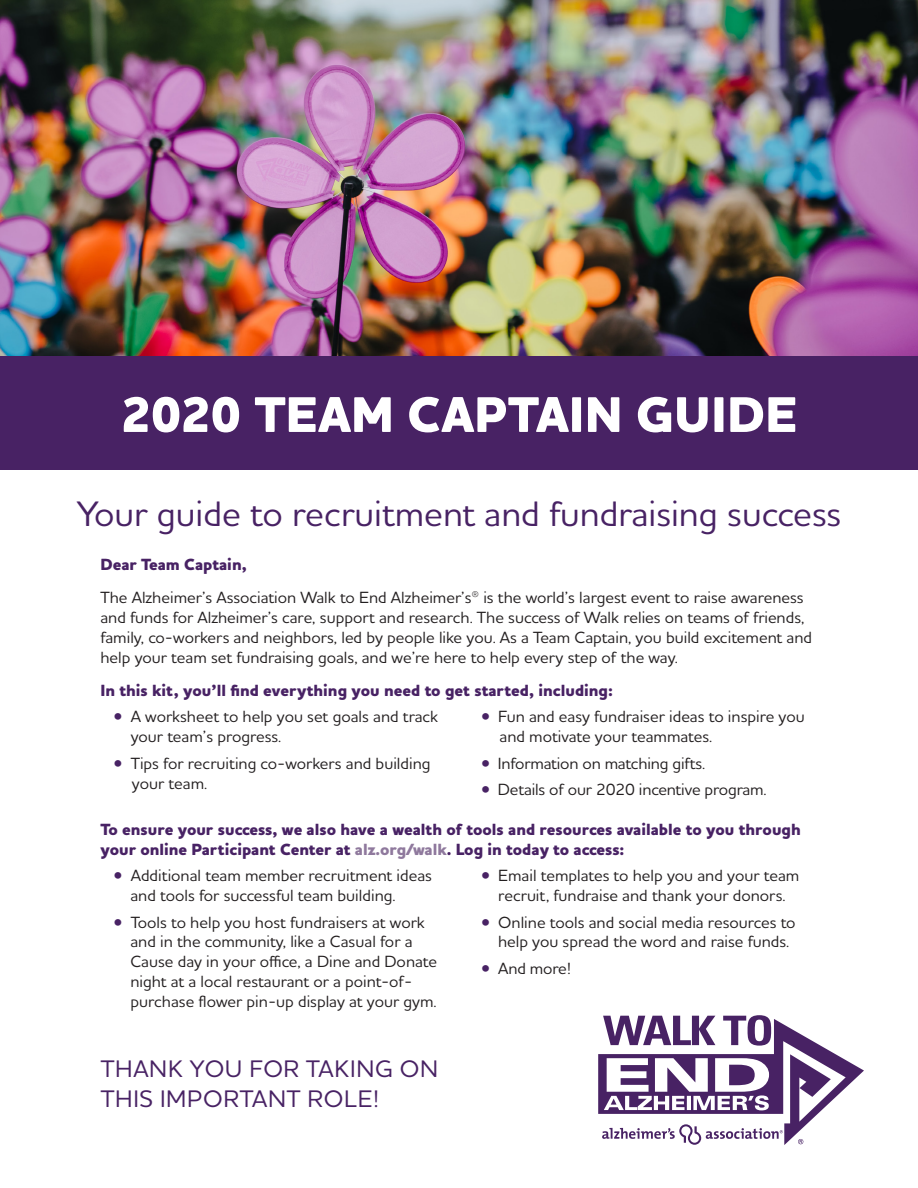
<style>
.page{position:relative;width:918px;height:1188px;background:#fff}
.page>*{position:absolute;margin:0;border:0;box-sizing:border-box;transform-origin:0 0}
.t1{font:800 51px "Houschka Alt Pro";letter-spacing:-.005em;color:#fff}
.t2{font:500 36px "Houschka Alt Pro";color:#482264}
.t3{font:500 24.3px/29.2px "Houschka Alt Pro";letter-spacing:.03em;color:#482264}
.t4{font:500 16.5px/19.8px "Houschka Alt Pro";color:#231f20}
.t5{font:800 16.5px/19.8px "Houschka Alt Pro";color:#482264}
.s1{color:#482264}
.s2{color:#8f799d}
</style>
<div class="page">
<img style="left:0;top:0;width:918px;height:356px">
<div style="left:0;top:356px;width:918px;height:114px;background:#482264"></div>
<svg style="left:598px;top:1015px;width:266px;height:130px"></svg>
<p class="t1" style="left:121px;top:381px;width:678px">2020 TEAM CAPTAIN GUIDE</p>
<p class="t2" style="left:77px;top:491px;width:766px">Your guide to recruitment and fundraising success</p>
<p class="t5" style="left:100px;top:555px;width:148px">Dear Team Captain,</p>
<p class="t4" style="left:100px;top:587px;width:713px">The Alzheimer’s Association Walk to End Alzheimer’s® is the world’s largest event to raise awareness and funds for Alzheimer’s care, support and research. The success of Walk relies on teams of friends, family, co-workers and neighbors, led by people like you. As a Team Captain, you build excitement and help your team set fundraising goals, and we’re here to help every step of the way.</p>
<p class="t5" style="left:100px;top:681px;width:514px">In this kit, you’ll find everything you need to get started, including:</p>
<p class="t4" style="left:131px;top:706px;width:309px;text-indent:-17px"><span class="s1">•</span> A worksheet to help you set goals and track your team’s progress.</p>
<p class="t4" style="left:132px;top:753px;width:300px;text-indent:-18px"><span class="s1">•</span> Tips for recruiting co-workers and building your team.</p>
<p class="t4" style="left:500px;top:706px;width:307px;text-indent:-18px"><span class="s1">•</span> Fun and easy fundraiser ideas to inspire you and motivate your teammates.</p>
<p class="t4" style="left:482px;top:753px;width:225px"><span class="s1">•</span> Information on matching gifts.</p>
<p class="t4" style="left:482px;top:779px;width:287px"><span class="s1">•</span> Details of our 2020 incentive program.</p>
<p class="t5" style="left:100px;top:820px;width:702px">To ensure your success, we also have a wealth of tools and resources available to you through your online Participant Center at <span class="s2">alz.org/walk</span>. Log in today to access:</p>
<p class="t4" style="left:130px;top:865px;width:303px;text-indent:-16px"><span class="s1">•</span> Additional team member recruitment ideas and tools for successful team building.</p>
<p class="t4" style="left:130px;top:912px;width:308px;text-indent:-16px"><span class="s1">•</span> Tools to help you host fundraisers at work and in the community, like a Casual for a Cause day in your office, a Dine and Donate night at a local restaurant or a point-of&shy;purchase flower pin-up display at your gym.</p>
<p class="t4" style="left:482px;top:865px;width:319px;text-align:center"><span class="s1">•</span> Email templates to help you and your team recruit, fundraise and thank your donors.</p>
<p class="t4" style="left:498px;top:912px;width:299px;text-indent:-16px"><span class="s1">•</span> Online tools and social media resources to help you spread the word and raise funds.</p>
<p class="t4" style="left:482px;top:958px;width:91px"><span class="s1">•</span> And more!</p>
<p class="t3" style="left:101px;top:1054px;width:339px">THANK YOU FOR TAKING ON<br>THIS IMPORTANT ROLE!</p>
</div>
